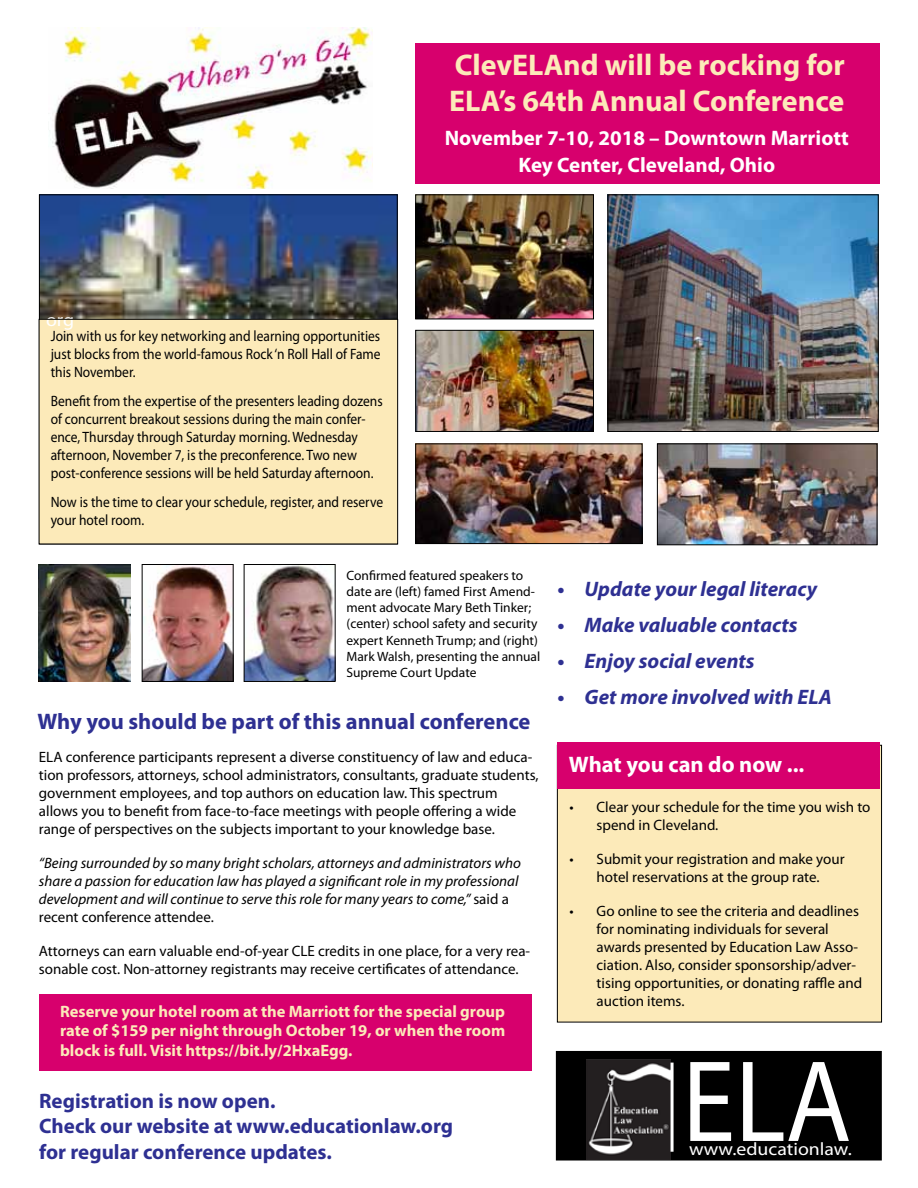
<style>
.page{position:relative;width:918px;height:1188px;background:#fff}
.page>*{position:absolute;margin:0;border:0;box-sizing:border-box;transform-origin:0 0}
.t1{font:117px "Myriad Pro";color:#fff;scale:.92 1}
.t2{font:700 30px/36px "Myriad Pro";color:#fceab9}
.t3{font:700 22.5px "Myriad Pro";color:#2e3092}
.t4{font:700 22.5px "Myriad Pro";color:#fff}
.t5{font:700 21px/25.2px "Myriad Pro";color:#2e3092}
.t6{font:italic 700 21px "Myriad Pro";color:#2e3092}
.t7{font:700 21px/27px "Myriad Pro";color:#fff;text-align:center}
.t8{font:18px "Myriad Pro";color:#fff;scale:1.1 1}
.t9{font:700 16.5px/19.8px "Myriad Pro";color:#fceab9;text-align:justify}
.t10{font:15px/18px "Myriad Pro";color:#000}
.t11{font:15px/18px "Myriad Pro";color:#000;scale:.9 1}
.t12{font:italic 15px/18px "Myriad Pro";color:#000}
.t13{font:13.5px/16.2px "Myriad Pro";color:#000}
.s1{font-style:normal}
</style>
<div class="page">
<div style="left:39px;top:994px;width:492px;height:77px;background:#d7006d"></div>
<img style="left:41px;top:197px;width:354px;height:122px">
<div style="left:39px;top:319px;width:359px;height:225px;background:#fceab9"></div>
<div style="left:39px;top:319px;width:359px;height:225px;border:1px solid #000"></div>
<div style="left:557px;top:745px;width:325px;height:277px;background:#fceab9"></div>
<div style="left:416px;top:43px;width:464px;height:141px;background:#d7006d"></div>
<div style="left:557px;top:1052px;width:323px;height:107px;background:#000"></div>
<div style="left:556px;top:1051px;width:326px;height:110px;border:3px solid #000"></div>
<div style="left:633px;top:1058px;width:232px;height:101px;background:#000"></div>
<img style="left:586px;top:1059px;width:85px;height:100px">
<hr style="left:671px;top:1063px;width:3px;height:89px;background:#fff">
<img style="left:246px;top:566px;width:87px;height:114px">
<div style="left:244px;top:564px;width:91px;height:118px;border:1px solid #000"></div>
<img style="left:144px;top:566px;width:87px;height:114px">
<div style="left:142px;top:564px;width:91px;height:118px;border:1px solid #000"></div>
<img style="left:659px;top:446px;width:216px;height:97px">
<div style="left:657px;top:444px;width:220px;height:101px;border:1px solid #000"></div>
<div style="left:558px;top:742px;width:322px;height:46px;background:#d7006d"></div>
<img style="left:610px;top:197px;width:266px;height:233px">
<div style="left:608px;top:195px;width:270px;height:237px;border:1px solid #000"></div>
<img style="left:39px;top:564px;width:91px;height:118px">
<img style="left:418px;top:446px;width:222px;height:96px">
<div style="left:416px;top:444px;width:226px;height:100px;border:1px solid #000"></div>
<img style="left:418px;top:197px;width:174px;height:120px">
<div style="left:416px;top:195px;width:178px;height:124px;border:1px solid #000"></div>
<img style="left:418px;top:332px;width:174px;height:98px">
<div style="left:416px;top:330px;width:178px;height:102px;border:1px solid #000"></div>
<img style="left:49px;top:27px;width:323px;height:162px">
<p class="t8" style="left:46px;top:308px;width:27px">org</p>
<p class="t11" style="left:51px;top:327px;width:368px;text-align:justify">Join with us for key networking and learning opportunities just blocks from the world-famous Rock ‘n Roll Hall of Fame this November.</p>
<p class="t11" style="left:51px;top:392px;width:370px">Benefit from the expertise of the presenters leading dozens of concurrent breakout sessions during the main confer&shy;ence, Thursday through Saturday morning. Wednesday afternoon, November 7, is the preconference. Two new post-conference sessions will be held Saturday afternoon.</p>
<p class="t11" style="left:51px;top:493px;width:371px">Now is the time to clear your schedule, register, and reserve your hotel room.</p>
<h2 class="t2" style="left:449px;top:46px;width:397px">ClevELAnd will be rocking for<br>ELA’s 64th Annual Conference</h2>
<h3 class="t7" style="left:445px;top:124px;width:406px">November 7-10, 2018 – Downtown Marriott<br>Key Center, Cleveland, Ohio</h3>
<p class="t13" style="left:347px;top:567px;width:195px">Confirmed featured speakers to date are (left) famed First Amend&shy;ment advocate Mary Beth Tinker; (center) school safety and security expert Kenneth Trump; and (right)<br>Mark Walsh, presenting the annual<br>Supreme Court Update</p>
<h3 class="t6" style="left:558px;top:576px;width:261px">• Update your legal literacy</h3>
<h3 class="t6" style="left:558px;top:612px;width:242px">• Make valuable contacts</h3>
<h3 class="t6" style="left:558px;top:647px;width:199px">• Enjoy social events</h3>
<h3 class="t6" style="left:558px;top:683px;width:276px">• Get more involved with ELA</h3>
<h3 class="t3" style="left:38px;top:706px;width:494px">Why you should be part of this annual conference</h3>
<p class="t10" style="left:39px;top:748px;width:501px">ELA conference participants represent a diverse constituency of law and educa&shy;tion professors, attorneys, school administrators, consultants, graduate students, government employees, and top authors on education law. This spectrum allows you to benefit from face-to-face meetings with people offering a wide range of perspectives on the subjects important to your knowledge base.</p>
<p class="t12" style="left:39px;top:854px;width:484px">“Being surrounded by so many bright scholars, attorneys and administrators who share a passion for education law has played a significant role in my professional development and will continue to serve this role for many years to come,” <span class="s1">said a recent conference attendee.</span></p>
<p class="t10" style="left:39px;top:942px;width:493px">Attorneys can earn valuable end-of-year CLE credits in one place, for a very rea&shy;sonable cost. Non-attorney registrants may receive certificates of attendance.</p>
<p class="t9" style="left:60px;top:1001px;width:447px">Reserve your hotel room at the Marriott for the special group rate of $159 per night through October 19, or when the room block is full. Visit https://bit.ly/2HxaEgg.</p>
<h3 class="t5" style="left:39px;top:1088px;width:415px">Registration is now open.<br>Check our website at www.educationlaw.org for regular conference updates.</h3>
<h3 class="t4" style="left:569px;top:750px;width:237px">What you can do now ...</h3>
<p class="t10" style="left:597px;top:797px;width:275px;text-indent:-27px">• Clear your schedule for the time you wish to spend in Cleveland.</p>
<p class="t10" style="left:570px;top:849px;width:277px;text-align:center">• Submit your registration and make your hotel reservations at the group rate.</p>
<p class="t10" style="left:597px;top:902px;width:267px;text-indent:-27px">• Go online to see the criteria and deadlines for nominating individuals for several awards presented by Education Law Asso&shy;ciation. Also, consider sponsorship/adver&shy;tising opportunities, or donating raffle and auction items.</p>
<h1 class="t1" style="left:682px;top:1030px;width:185px">ELA</h1>
<p class="t8" style="left:689px;top:1138px;width:150px">www.educationlaw.</p>
</div>
